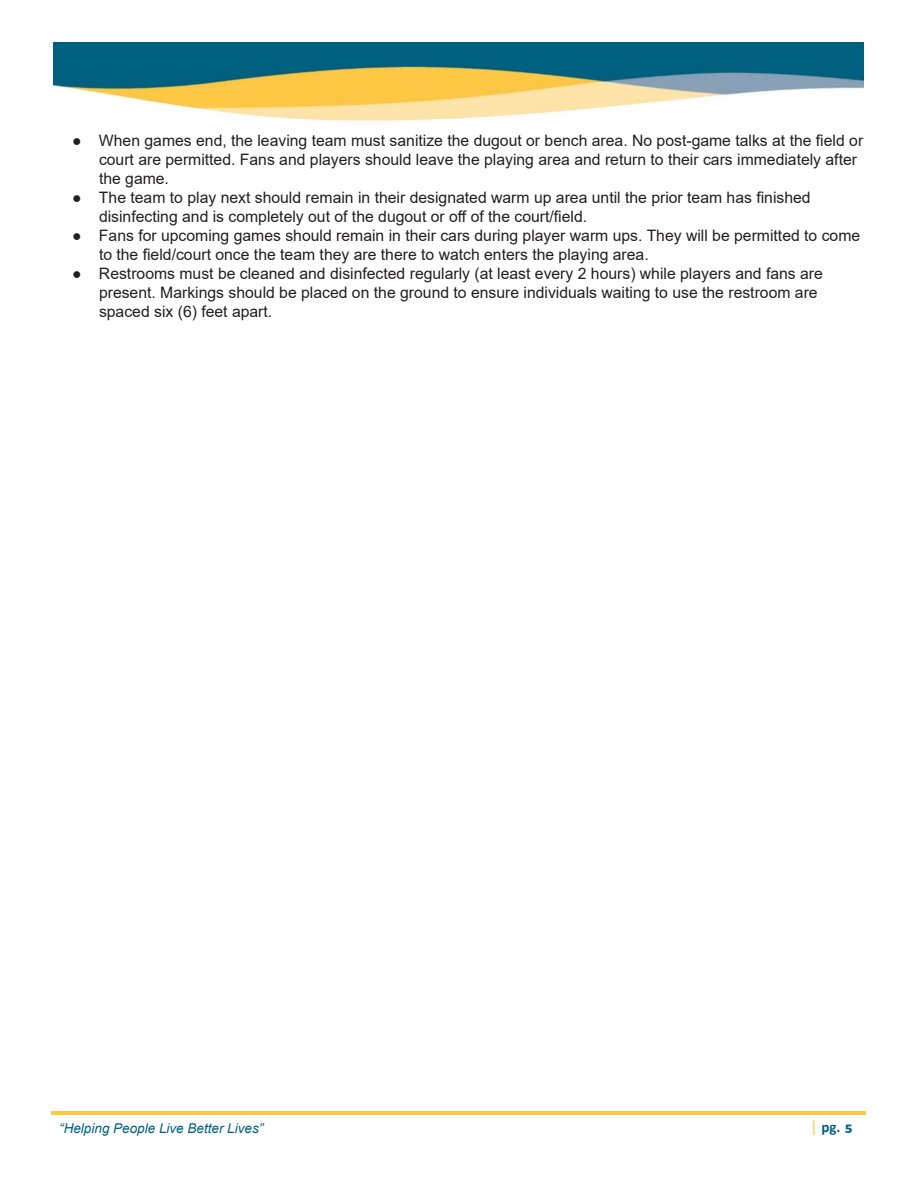
<style>
.page{position:relative;width:918px;height:1188px;background:#fff}
.page>*{position:absolute;margin:0;border:0;box-sizing:border-box;transform-origin:0 0}
.t1{font:15.75px/18.9px "Arial";color:#231f20}
.t2{font:700 15px "Calibri";color:#00607f}
.t3{font:italic 13.5px "Arial";color:#00607f}
.t4{font:700 12px "Montserrat";color:#00607f}
.s1{font-weight:400;font-size:16.5px;color:#ffc843}
</style>
<div class="page">
<hr style="left:51px;top:1112px;width:815px;height:3px;background:#ffc843">
<img style="left:54px;top:43px;width:810px;height:79px">
<p class="t1" style="left:99px;top:131px;width:766px;text-indent:-27px">● When games end, the leaving team must sanitize the dugout or bench area. No post-game talks at the field or court are permitted. Fans and players should leave the playing area and return to their cars immediately after the game.</p>
<p class="t1" style="left:99px;top:188px;width:713px;text-indent:-27px">● The team to play next should remain in their designated warm up area until the prior team has finished disinfecting and is completely out of the dugout or off of the court/field.</p>
<p class="t1" style="left:99px;top:226px;width:763px;text-indent:-27px">● Fans for upcoming games should remain in their cars during player warm ups. They will be permitted to come to the field/court once the team they are there to watch enters the playing area.</p>
<p class="t1" style="left:99px;top:264px;width:725px;text-indent:-27px">● Restrooms must be cleaned and disinfected regularly (at least every 2 hours) while players and fans are present. Markings should be placed on the ground to ensure individuals waiting to use the restroom are spaced six (6) feet apart.</p>
<p class="t3" style="left:59px;top:1120px;width:206px">“Helping People Live Better Lives”</p>
<p class="t2" style="left:810px;top:1117px;width:43px"><span class="s1">|</span> pg. 3</p>
<p class="t3" style="left:54px;top:1119px;width:216px">“Helping People Living Be ter Lives”</p>
<p class="t4" style="left:845px;top:1121px;width:9px">5</p>
</div>
